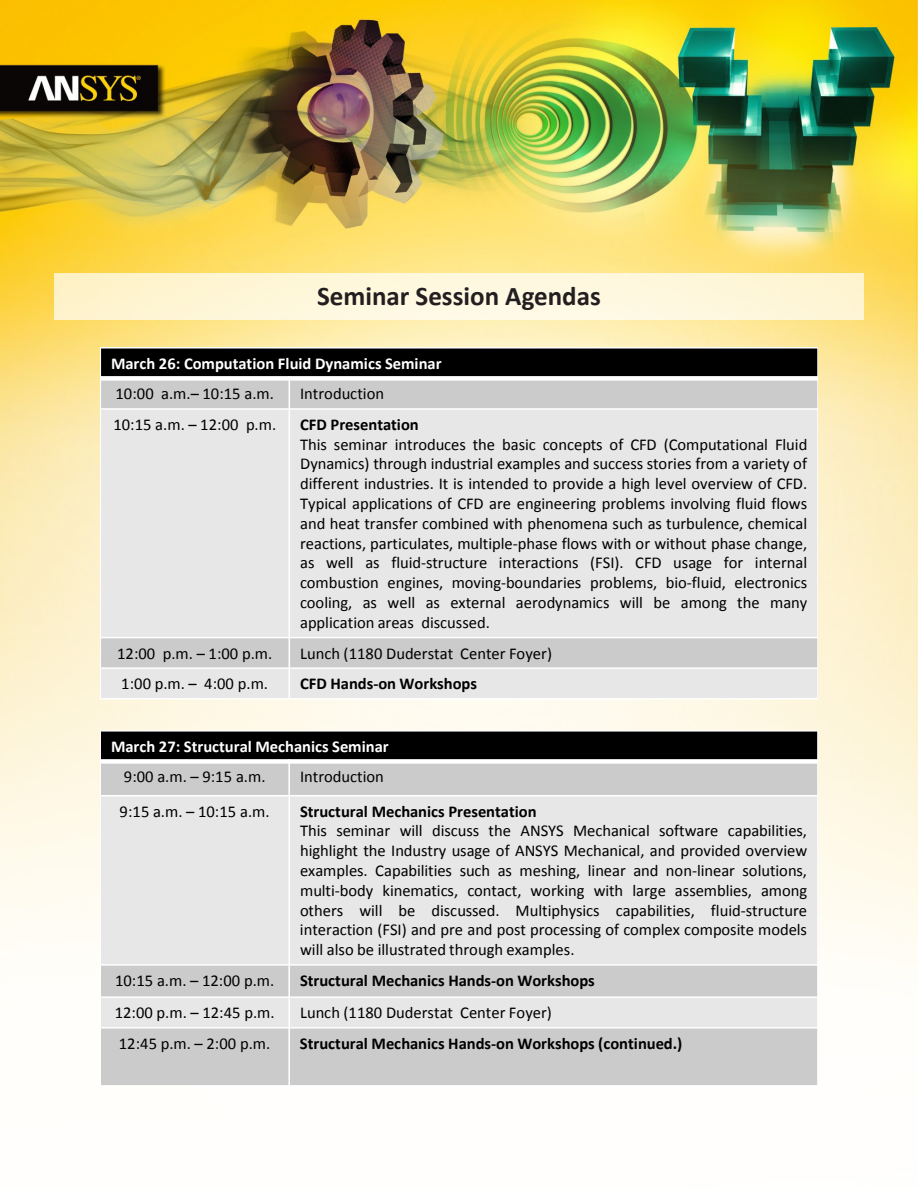
<style>
.page{position:relative;width:918px;height:1188px;background:#fff}
.page>*{position:absolute;margin:0;border:0;box-sizing:border-box;transform-origin:0 0}
.t1{font:700 27px "Calibri";color:#231f20}
.t2{font:16.5px/19.8px "Calibri";color:#000}
.t3{font:700 16.5px/30.6px "Calibri";color:#fff}
.t4{font:700 16.5px "Calibri";letter-spacing:-.005em;color:#000}
.s1{font-weight:400;color:#000}
.s2{font-weight:700}
</style>
<div class="page">
<img style="left:0;top:0;width:918px;height:961px">
<div style="left:54px;top:274px;width:810px;height:46px;background:#fff;opacity:.7"></div>
<div style="left:100px;top:348px;width:718px;height:30px;background:#000"></div>
<div style="left:100px;top:378px;width:189px;height:31px;background:#cbcbcb"></div>
<div style="left:289px;top:378px;width:529px;height:31px;background:#cbcbcb"></div>
<div style="left:100px;top:409px;width:189px;height:229px;background:#e7e7e7"></div>
<div style="left:289px;top:409px;width:529px;height:229px;background:#e7e7e7"></div>
<div style="left:100px;top:638px;width:189px;height:30px;background:#cbcbcb"></div>
<div style="left:289px;top:638px;width:529px;height:30px;background:#cbcbcb"></div>
<div style="left:100px;top:668px;width:189px;height:31px;background:#e7e7e7"></div>
<div style="left:289px;top:668px;width:529px;height:31px;background:#e7e7e7"></div>
<hr style="left:289px;top:376px;width:1px;height:324px;background:#fff">
<div style="left:100px;top:376px;width:718px;height:5px;background:#fff"></div>
<hr style="left:100px;top:408px;width:718px;height:2px;background:#fff">
<hr style="left:100px;top:637px;width:718px;height:1px;background:#fff">
<hr style="left:100px;top:667px;width:718px;height:2px;background:#fff">
<hr style="left:100px;top:348px;width:1px;height:352px;background:#fff">
<hr style="left:817px;top:348px;width:1px;height:352px;background:#fff">
<hr style="left:100px;top:348px;width:718px;height:1px;background:#fff">
<hr style="left:100px;top:698px;width:718px;height:2px;background:#fff">
<div style="left:100px;top:731px;width:718px;height:30px;background:#000"></div>
<div style="left:100px;top:761px;width:189px;height:35px;background:#cbcbcb"></div>
<div style="left:289px;top:761px;width:529px;height:35px;background:#cbcbcb"></div>
<div style="left:100px;top:796px;width:189px;height:169px;background:#e7e7e7"></div>
<div style="left:289px;top:796px;width:529px;height:169px;background:#e7e7e7"></div>
<div style="left:100px;top:965px;width:189px;height:32px;background:#cbcbcb"></div>
<div style="left:289px;top:965px;width:529px;height:32px;background:#cbcbcb"></div>
<div style="left:100px;top:997px;width:189px;height:31px;background:#e7e7e7"></div>
<div style="left:289px;top:997px;width:529px;height:31px;background:#e7e7e7"></div>
<div style="left:100px;top:1028px;width:189px;height:58px;background:#cbcbcb"></div>
<div style="left:289px;top:1028px;width:529px;height:58px;background:#cbcbcb"></div>
<hr style="left:288px;top:759px;width:2px;height:327px;background:#fff">
<div style="left:100px;top:759px;width:718px;height:5px;background:#fff"></div>
<hr style="left:100px;top:795px;width:718px;height:1px;background:#fff">
<hr style="left:100px;top:964px;width:718px;height:2px;background:#fff">
<hr style="left:100px;top:996px;width:718px;height:2px;background:#fff">
<hr style="left:100px;top:1027px;width:718px;height:2px;background:#fff">
<hr style="left:100px;top:731px;width:1px;height:355px;background:#fff">
<hr style="left:817px;top:731px;width:1px;height:355px;background:#fff">
<hr style="left:100px;top:731px;width:718px;height:1px;background:#fff">
<hr style="left:100px;top:1085px;width:718px;height:1px;background:#fff">
<p class="t1" style="left:317px;top:279px;width:285px">Seminar Session Agendas</p>
<p class="t3" style="left:111px;top:348px;width:332px">March 26: Computation Fluid Dynamics Seminar<br><span class="s1">10:00 a.m.– 10:15 a.m.</span></p>
<p class="t2" style="left:300px;top:384px;width:85px">Introduction</p>
<p class="t2" style="left:113px;top:415px;width:164px">10:15 a.m. – 12:00 p.m.</p>
<p class="t2" style="left:300px;top:415px;width:509px"><span class="s2">CFD Presentation<br></span>This seminar introduces the basic concepts of CFD (Computational Fluid Dynamics) through industrial examples and success stories from a variety of different industries. It is intended to provide a high level overview of CFD.<br>Typical applications of CFD are engineering problems involving fluid flows and heat transfer combined with phenomena such as turbulence, chemical reactions, particulates, multiple-phase flows with or without phase change, as well as fluid-structure interactions (FSI). CFD usage for internal combustion engines, moving-boundaries problems, bio-fluid, electronics cooling, as well as external aerodynamics will be among the many application areas discussed.</p>
<p class="t2" style="left:117px;top:643px;width:157px">12:00 p.m. – 1:00 p.m.</p>
<p class="t2" style="left:300px;top:643px;width:253px">Lunch (1180 Duderstat Center Foyer)</p>
<p class="t2" style="left:121px;top:674px;width:148px">1:00 p.m. – 4:00 p.m.</p>
<p class="t4" style="left:300px;top:673px;width:178px">CFD Hands-on Workshops</p>
<p class="t3" style="left:124px;top:731px;width:266px;text-indent:-13px">March 27: Structural Mechanics Seminar<br><span class="s1">9:00 a.m. – 9:15 a.m.</span></p>
<p class="t2" style="left:300px;top:767px;width:85px">Introduction</p>
<p class="t2" style="left:120px;top:801px;width:152px">9:15 a.m. – 10:15 a.m.</p>
<p class="t2" style="left:300px;top:801px;width:509px"><span class="s2">Structural Mechanics Presentation<br></span>This seminar will discuss the ANSYS Mechanical software capabilities, highlight the Industry usage of ANSYS Mechanical, and provided overview examples. Capabilities such as meshing, linear and non-linear solutions, multi-body kinematics, contact, working with large assemblies, among others will be discussed. Multiphysics capabilities, fluid-structure interaction (FSI) and pre and post processing of complex composite models will also be illustrated through examples.</p>
<p class="t2" style="left:115px;top:971px;width:161px">10:15 a.m. – 12:00 p.m.</p>
<p class="t4" style="left:300px;top:970px;width:296px">Structural Mechanics Hands-on Workshops</p>
<p class="t2" style="left:115px;top:1003px;width:162px">12:00 p.m. – 12:45 p.m.</p>
<p class="t2" style="left:300px;top:1003px;width:253px">Lunch (1180 Duderstat Center Foyer)</p>
<p class="t2" style="left:119px;top:1033px;width:153px">12:45 p.m. – 2:00 p.m.</p>
<p class="t4" style="left:300px;top:1033px;width:384px">Structural Mechanics Hands-on Workshops (continued.)</p>
</div>
